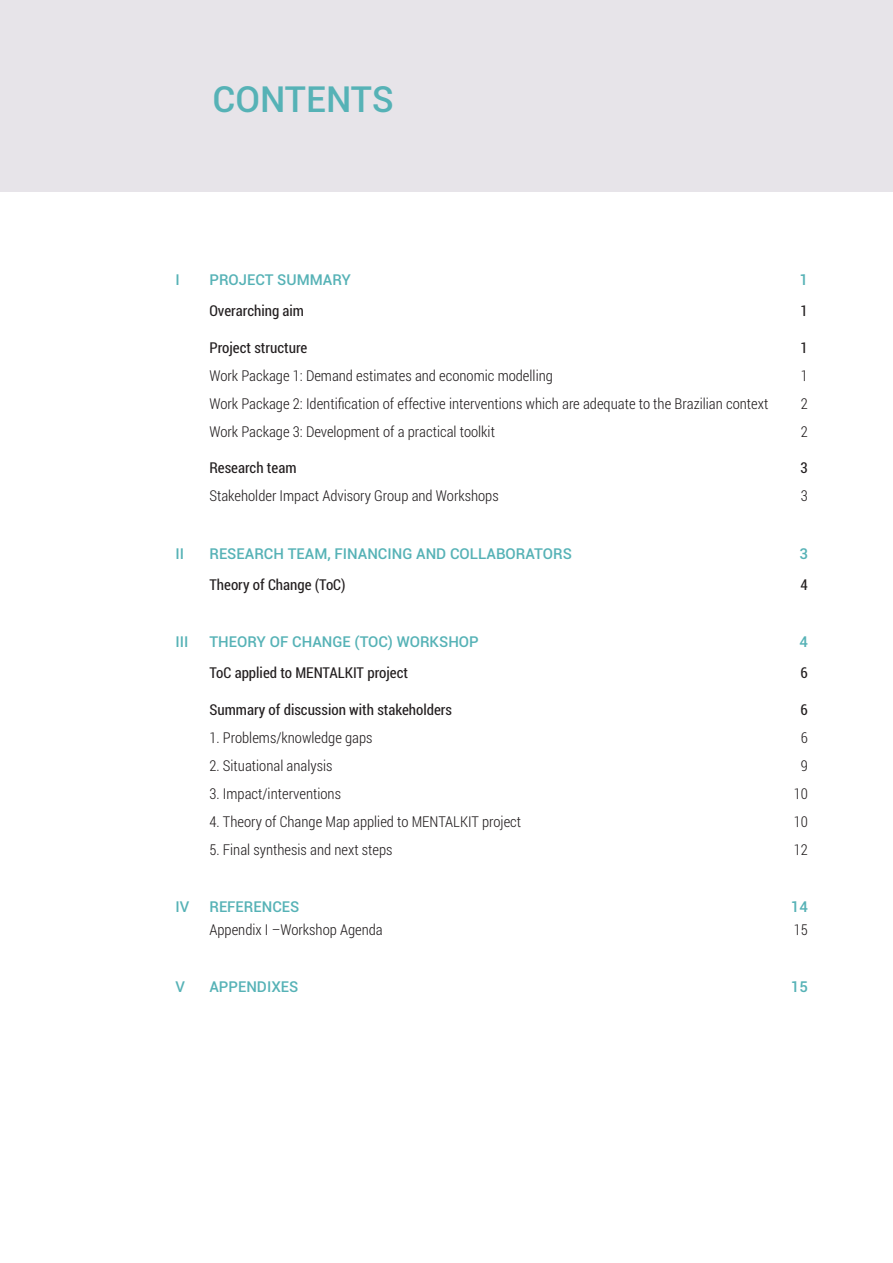
<style>
.page{position:relative;width:893px;height:1263px;background:#fff}
.page>*{position:absolute;margin:0;border:0;box-sizing:border-box;transform-origin:0 0}
.t1{font:500 36px "Roboto";color:#56b2b6}
.t2{font:300 15px "Roboto Condensed";color:#231f20}
.t3{font:15px "Roboto Condensed";color:#231f20}
.t4{font:500 15px "Roboto";color:#56b2b6}
</style>
<div class="page">
<div style="left:0;top:0;width:892px;height:191px;background:#e7e4e9"></div>
<h1 class="t1" style="left:213px;top:79px;width:183px">CONTENTS</h1>
<p class="t4" style="left:175px;top:271px;width:6px">I</p>
<p class="t4" style="left:209px;top:271px;width:143px">PROJECT SUMMARY</p>
<p class="t4" style="left:799px;top:271px;width:10px">1</p>
<p class="t3" style="left:209px;top:302px;width:96px">Overarching aim</p>
<p class="t3" style="left:801px;top:302px;width:9px">1</p>
<p class="t3" style="left:209px;top:339px;width:99px">Project structure</p>
<p class="t3" style="left:801px;top:339px;width:9px">1</p>
<p class="t2" style="left:209px;top:367px;width:345px">Work Package 1: Demand estimates and economic modelling</p>
<p class="t2" style="left:801px;top:367px;width:9px">1</p>
<p class="t2" style="left:209px;top:395px;width:560px">Work Package 2: Identification of effective interventions which are adequate to the Brazilian context</p>
<p class="t2" style="left:801px;top:395px;width:9px">2</p>
<p class="t2" style="left:209px;top:423px;width:287px">Work Package 3: Development of a practical toolkit</p>
<p class="t2" style="left:801px;top:423px;width:9px">2</p>
<p class="t3" style="left:209px;top:459px;width:89px">Research team</p>
<p class="t3" style="left:801px;top:459px;width:9px">3</p>
<p class="t2" style="left:209px;top:487px;width:291px">Stakeholder Impact Advisory Group and Workshops</p>
<p class="t2" style="left:801px;top:487px;width:9px">3</p>
<p class="t4" style="left:175px;top:545px;width:10px">II</p>
<p class="t4" style="left:209px;top:545px;width:364px">RESEARCH TEAM, FINANCING AND COLLABORATORS</p>
<p class="t4" style="left:799px;top:545px;width:10px">3</p>
<p class="t3" style="left:209px;top:576px;width:138px">Theory of Change (ToC)</p>
<p class="t3" style="left:801px;top:576px;width:9px">4</p>
<p class="t4" style="left:175px;top:633px;width:14px">III</p>
<p class="t4" style="left:209px;top:633px;width:271px">THEORY OF CHANGE (TOC) WORKSHOP</p>
<p class="t4" style="left:799px;top:633px;width:10px">4</p>
<p class="t3" style="left:209px;top:664px;width:200px">ToC applied to MENTALKIT project</p>
<p class="t3" style="left:801px;top:664px;width:9px">6</p>
<p class="t3" style="left:209px;top:701px;width:244px">Summary of discussion with stakeholders</p>
<p class="t3" style="left:801px;top:701px;width:9px">6</p>
<p class="t2" style="left:209px;top:729px;width:165px">1. Problems/knowledge gaps</p>
<p class="t2" style="left:801px;top:729px;width:9px">6</p>
<p class="t2" style="left:209px;top:757px;width:125px">2. Situational analysis</p>
<p class="t2" style="left:801px;top:757px;width:9px">9</p>
<p class="t2" style="left:209px;top:784px;width:133px">3. Impact/interventions</p>
<p class="t2" style="left:794px;top:784px;width:16px">10</p>
<p class="t2" style="left:209px;top:812px;width:313px">4. Theory of Change Map applied to MENTALKIT project</p>
<p class="t2" style="left:794px;top:812px;width:16px">10</p>
<p class="t2" style="left:209px;top:840px;width:185px">5. Final synthesis and next steps</p>
<p class="t2" style="left:794px;top:840px;width:16px">12</p>
<p class="t4" style="left:175px;top:898px;width:15px">IV</p>
<p class="t4" style="left:209px;top:898px;width:91px">REFERENCES</p>
<p class="t4" style="left:791px;top:898px;width:19px">14</p>
<p class="t2" style="left:209px;top:920px;width:175px">Appendix I –Workshop Agenda</p>
<p class="t2" style="left:794px;top:920px;width:16px">15</p>
<p class="t4" style="left:175px;top:978px;width:11px">V</p>
<p class="t4" style="left:209px;top:978px;width:91px">APPENDIXES</p>
<p class="t4" style="left:791px;top:978px;width:19px">15</p>
</div>
